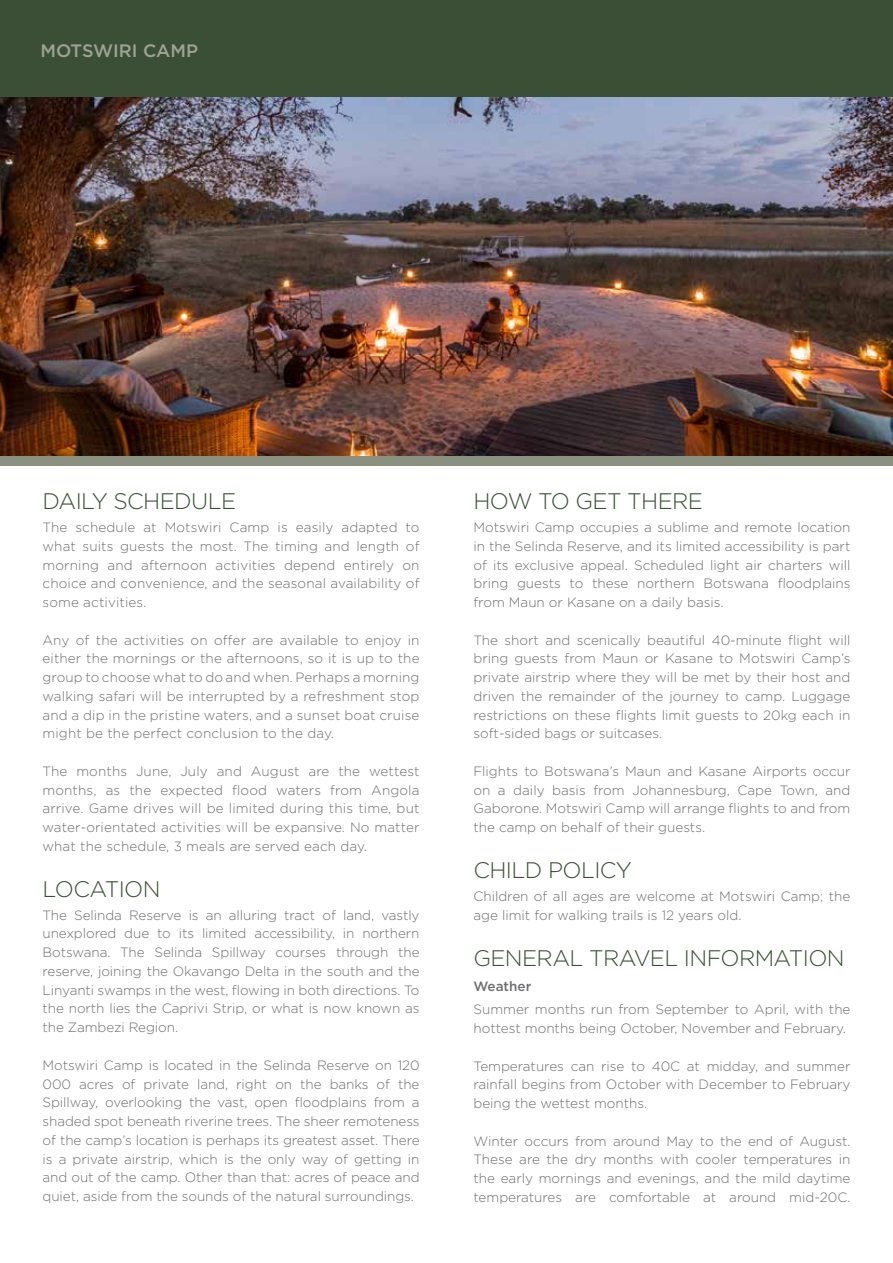
<style>
.page{position:relative;width:893px;height:1263px;background:#fff}
.page>*{position:absolute;margin:0;border:0;box-sizing:border-box;transform-origin:0 0}
.t1{font:300 22.5px "Gotham";letter-spacing:-.025em;color:#3b4f36}
.t2{font:500 18px "Gotham";color:#9da295}
.t3{font:300 13.5px/18.8px "Gotham";color:#6d6e71;text-align:justify}
.t4{font:500 13.5px "Gotham";color:#6d6e71}
</style>
<div class="page">
<img style="left:0;top:96px;width:893px;height:360px">
<div style="left:0;top:456px;width:893px;height:9px;background:#8a9181"></div>
<div style="left:0;top:0;width:893px;height:96px;background:#3b4f36"></div>
<h2 class="t2" style="left:40px;top:38px;width:159px">MOTSWIRI CAM P</h2>
<h1 class="t1" style="left:43px;top:487px;width:87px">Daily schedule</h1>
<p class="t3" style="left:43px;top:518px;width:379px">The schedule at Motswiri Camp is easily adapted to what suits guests the most. The timing and length of morning and afternoon activities depend entirely on choice and convenience, and the seasonal availability of some activities.</p>
<p class="t3" style="left:42px;top:630px;width:379px">Any of the activities on offer are available to enjoy in either the mornings or the afternoons, so it is up to the group to choose what to do and when. Perhaps a morning walking safari will be interrupted by a refreshment stop and a dip in the pristine waters, and a sunset boat cruise might be the perfect conclusion to the day.</p>
<p class="t3" style="left:42px;top:761px;width:379px">The months June, July and August are the wettest months, as the expected flood waters from Angola arrive. Game drives will be limited during this time, but water-orientated activities will be expansive. No matter what the schedule, 3 meals are served each day.</p>
<h1 class="t1" style="left:43px;top:874px;width:120px">LOCATION</h1>
<p class="t3" style="left:43px;top:905px;width:379px">The Selinda Reserve is an alluring tract of land, vastly unexplored due to its limited accessibility, in northern Botswana. The Selinda Spillway courses through the reserve, joining the Okavango Delta in the south and the Linyanti swamps in the west, flowing in both directions. To the north lies the Caprivi Strip, or what is now known as the Zambezi Region.</p>
<p class="t3" style="left:43px;top:1055px;width:379px">Motswiri Camp is located in the Selinda Reserve on 120<br>000 acres of private land, right on the banks of the Spillway, overlooking the vast, open floodplains from a shaded spot beneath riverine trees. The sheer remoteness of the camp’s location is perhaps its greatest asset. There is a private airstrip, which is the only way of getting in and out of the camp. Other than that: acres of peace and quiet, aside from the sounds of the natural surroundings.</p>
<h1 class="t1" style="left:473px;top:487px;width:231px">HOW TO GET THERE</h1>
<p class="t3" style="left:473px;top:518px;width:379px">Motswiri Camp occupies a sublime and remote location in the Selinda Reserve, and its limited accessibility is part of its exclusive appeal. Scheduled light air charters will bring guests to these northern Botswana floodplains from Maun or Kasane on a daily basis.</p>
<p class="t3" style="left:473px;top:630px;width:379px">The short and scenically beautiful 40-minute flight will bring guests from Maun or Kasane to Motswiri Camp’s private airstrip where they will be met by their host and driven the remainder of the journey to camp. Luggage restrictions on these flights limit guests to 20kg each in soft-sided bags or suitcases.</p>
<p class="t3" style="left:473px;top:761px;width:379px">Flights to Botswana’s Maun and Kasane Airports occur on a daily basis from Johannesburg, Cape Town, and Gaborone. Motswiri Camp will arrange flights to and from the camp on behalf of their guests.</p>
<h1 class="t1" style="left:473px;top:856px;width:159px">CHILD POLICY</h1>
<p class="t3" style="left:473px;top:886px;width:379px">Children of all ages are welcome at Motswiri Camp; the age limit for walking trails is 12 years old.</p>
<h1 class="t1" style="left:473px;top:944px;width:373px">GENERAL TRAVEL INFORMATION</h1>
<p class="t4" style="left:473px;top:978px;width:59px">WEATHER</p>
<p class="t3" style="left:473px;top:1000px;width:379px">Summer months run from September to April, with the hottest months being October, November and February.</p>
<p class="t3" style="left:473px;top:1056px;width:379px">Temperatures can rise to 40C at midday, and summer rainfall begins from October with December to February being the wettest months.</p>
<p class="t3" style="left:473px;top:1131px;width:379px">Winter occurs from around May to the end of August.<br>These are the dry months with cooler temperatures in the early mornings and evenings, and the mild daytime temperatures are comfortable at around mid-20C.</p>
</div>
